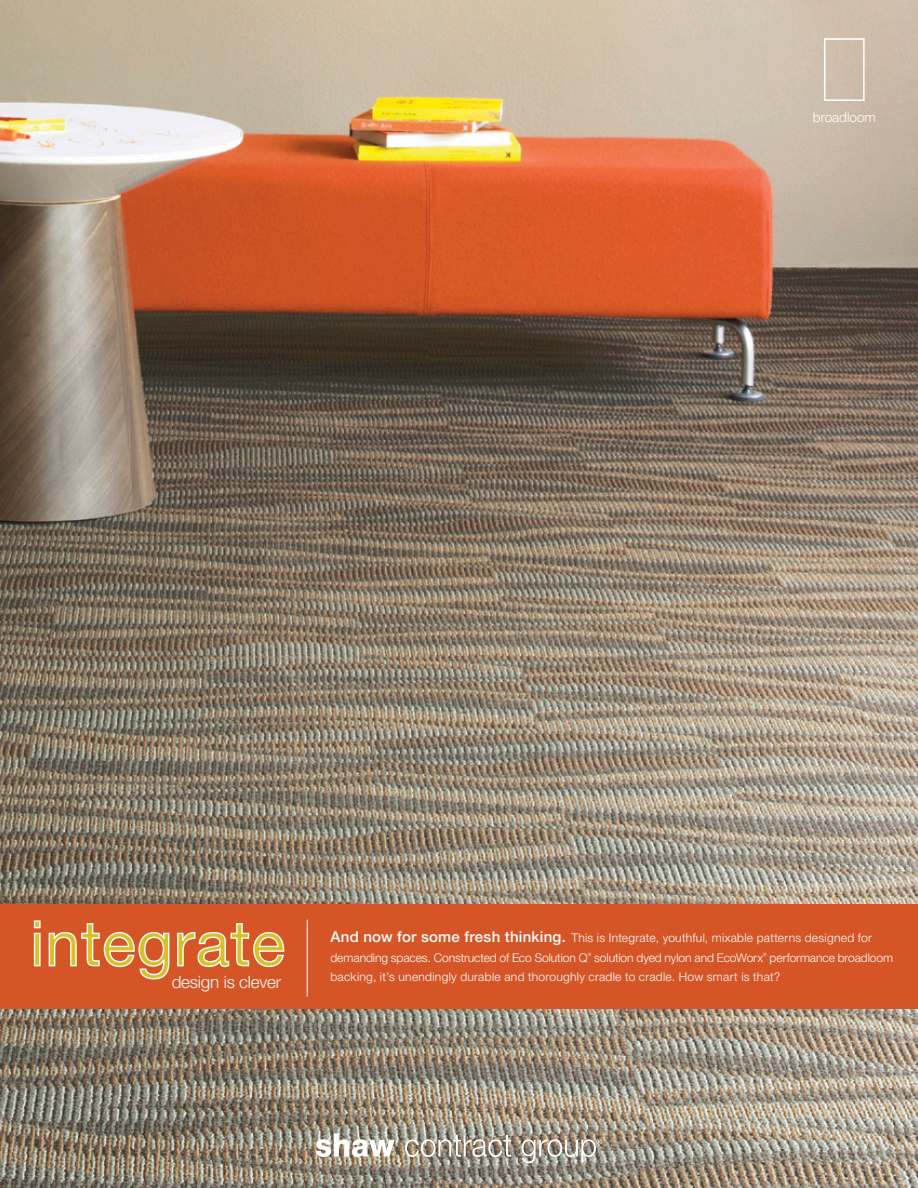
<style>
.page{position:relative;width:918px;height:1188px;background:#fff}
.page>*{position:absolute;margin:0;border:0;box-sizing:border-box;transform-origin:0 0}
.t1{font:62.4px "Helvetica Neue";letter-spacing:.02em;color:#dbc024}
.t2{font:300 16.95px "Helvetica Neue";letter-spacing:-.01em;color:#fff}
.t3{font:300 13.5px "Helvetica Neue";color:#fff}
.t4{font:300 12px/19.5px "Helvetica Neue";letter-spacing:.015em;color:#fff}
.t5{font:300 12px "Helvetica Neue";letter-spacing:-.005em;color:#fff}
.t6{font:300 4.35px "Helvetica Neue";color:#fff}
.s1{font-weight:500;font-size:15px}
</style>
<div class="page">
<img style="left:0;top:0;width:918px;height:1188px">
<div style="left:0;top:904px;width:918px;height:105px;background:#d55527"></div>
<svg style="left:33px;top:920px;width:8px;height:47px"></svg>
<svg style="left:48px;top:923px;width:122px;height:57px"></svg>
<svg style="left:177px;top:923px;width:108px;height:45px"></svg>
<div style="left:824px;top:38px;width:41px;height:63px;border:2px solid #fff"></div>
<hr style="left:307px;top:920px;width:1px;height:77px;background:#fff">
<svg style="left:316px;top:1133px;width:78px;height:24px"></svg>
<svg style="left:405px;top:1135px;width:106px;height:22px;background:#aba396"></svg>
<svg style="left:522px;top:1139px;width:80px;height:24px;background:#aaa59a"></svg>
<p class="t3" style="left:813px;top:109px;width:64px">broadloom</p>
<h1 class="t1" style="left:30px;top:906px;width:256px">integrate</h1>
<h2 class="t2" style="left:172px;top:971px;width:111px">design is clever</h2>
<p class="t4" style="left:330px;top:928px;width:543px"><span class="s1">And now for some fresh thinking.</span> This is Integrate, youthful, mixable patterns designed for demanding spaces. Constructed of Eco Solution Q</p>
<p class="t6" style="left:588px;top:952px;width:5px">®</p>
<p class="t5" style="left:594px;top:950px;width:170px">solution dyed nylon and EcoWorx</p>
<p class="t6" style="left:763px;top:952px;width:5px">®</p>
<p class="t4" style="left:330px;top:947px;width:564px;text-indent:439px">performance broadloom backing, it’s unendingly durable and thoroughly cradle to cradle. How smart is that?</p>
</div>
